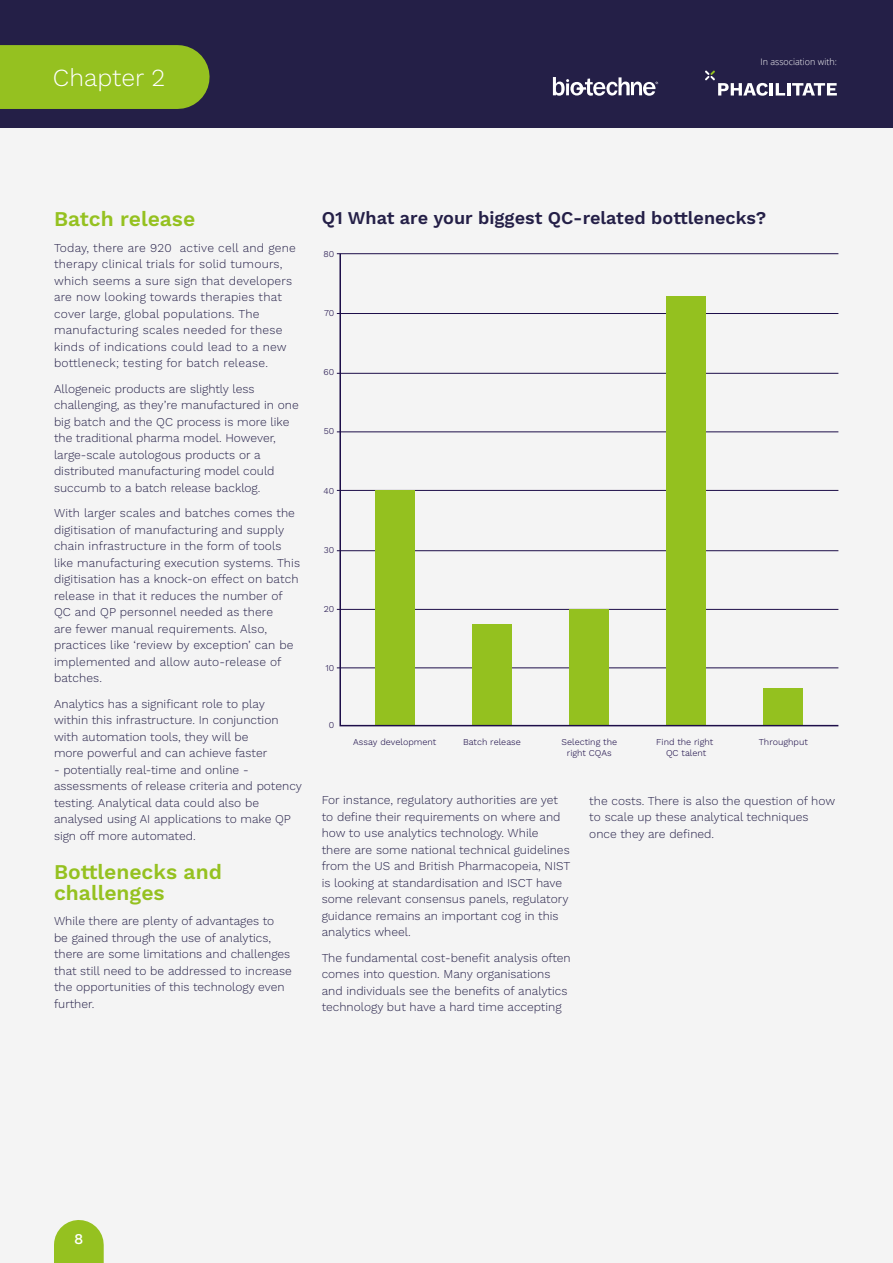
<style>
.page{position:relative;width:893px;height:1263px;background:#fff}
.page>*{position:absolute;margin:0;border:0;box-sizing:border-box;transform-origin:0 0}
.t1{font:300 24.6px "Work Sans";color:#fff}
.t2{font:600 21px/21px "Work Sans";color:#95c120}
.t3{font:600 18px "Work Sans";color:#241f47}
.t4{font:500 15px "Work Sans";color:#fff}
.t5{font:300 12px/16.5px "Work Sans";color:#241f47}
.t6{font:300 12px/16.5px "Work Sans";letter-spacing:.02em;color:#241f47}
.t7{font:300 9px/10.8px "Work Sans";color:#1d0e49;text-align:center}
.t8{font:300 9px "Open Sans";color:#fff}
</style>
<div class="page">
<div style="left:0;top:86px;width:893px;height:1177px;background:#f4f4f4"></div>
<div style="left:0;top:0;width:893px;height:128px;background:#241f47"></div>
<div style="left:0;top:45px;width:178px;height:64px;background:#95c120"></div>
<svg style="left:553px;top:77px;width:105px;height:19px"></svg>
<svg style="left:705px;top:71px;width:132px;height:25px"></svg>
<hr style="left:337px;top:313px;width:501px;height:1px;background:#1d0e49">
<hr style="left:337px;top:253px;width:501px;height:1px;background:#1d0e49">
<hr style="left:337px;top:373px;width:501px;height:1px;background:#1d0e49">
<hr style="left:337px;top:432px;width:501px;height:1px;background:#1d0e49">
<hr style="left:337px;top:490px;width:501px;height:1px;background:#1d0e49">
<hr style="left:337px;top:550px;width:501px;height:1px;background:#1d0e49">
<hr style="left:337px;top:609px;width:501px;height:1px;background:#1d0e49">
<hr style="left:337px;top:668px;width:501px;height:1px;background:#1d0e49">
<svg style="left:339px;top:253px;width:499px;height:474px"></svg>
<div style="left:54px;top:1245px;width:50px;height:18px;background:#95c120"></div>
<h1 class="t1" style="left:53px;top:63px;width:114px">Chapter 2</h1>
<p class="t8" style="left:760px;top:57px;width:78px">In association with:</p>
<h2 class="t2" style="left:54px;top:210px;width:143px">Batch release</h2>
<p class="t6" style="left:54px;top:240px;width:243px">Today, there are 920 active cell and gene therapy clinical trials for solid tumours, which seems a sure sign that developers are now looking towards therapies that cover large, global populations. The manufacturing scales needed for these kinds of indications could lead to a new bottleneck; testing for batch release.</p>
<p class="t5" style="left:54px;top:381px;width:246px">Allogeneic products are slightly less challenging, as they’re manufactured in one big batch and the QC process is more like the traditional pharma model. However, large-scale autologous products or a distributed manufacturing model could succumb to a batch release backlog.</p>
<p class="t5" style="left:54px;top:505px;width:248px">With larger scales and batches comes the digitisation of manufacturing and supply chain infrastructure in the form of tools like manufacturing execution systems. This digitisation has a knock-on effect on batch release in that it reduces the number of QC and QP personnel needed as there<br>are fewer manual requirements. Also, practices like ‘review by exception’ can be implemented and allow auto-release of batches.</p>
<p class="t5" style="left:54px;top:696px;width:226px">Analytics has a significant role to play within this infrastructure. In conjunction with automation tools, they will be more powerful and can achieve faster</p>
<p class="t5" style="left:54px;top:762px;width:249px">- potentially real-time and online - assessments of release criteria and potency testing. Analytical data could also be analysed using AI applications to make QP sign off more automated.</p>
<h2 class="t2" style="left:54px;top:862px;width:169px">Bottlenecks and challenges</h2>
<p class="t5" style="left:54px;top:913px;width:239px">While there are plenty of advantages to<br>be gained through the use of analytics, there are some limitations and challenges that still need to be addressed to increase the opportunities of this technology even further.</p>
<h3 class="t3" style="left:322px;top:207px;width:446px">Q1 What are your biggest QC-related bottlenecks?</h3>
<p class="t7" style="left:324px;top:249px;width:12px">80</p>
<p class="t7" style="left:324px;top:308px;width:12px">70</p>
<p class="t7" style="left:324px;top:367px;width:12px">60</p>
<p class="t7" style="left:324px;top:426px;width:12px">50</p>
<p class="t7" style="left:324px;top:485px;width:12px">40</p>
<p class="t7" style="left:324px;top:545px;width:12px">30</p>
<p class="t7" style="left:324px;top:604px;width:12px">20</p>
<p class="t7" style="left:326px;top:663px;width:10px">10</p>
<p class="t7" style="left:329px;top:720px;width:7px">0</p>
<p class="t7" style="left:353px;top:737px;width:85px">Assay development</p>
<p class="t7" style="left:463px;top:737px;width:59px">Batch release</p>
<p class="t7" style="left:562px;top:737px;width:57px">Selecting the right CQAs</p>
<p class="t7" style="left:656px;top:737px;width:59px">Find the right<br>QC talent</p>
<p class="t7" style="left:759px;top:737px;width:51px">Throughput</p>
<p class="t5" style="left:322px;top:792px;width:250px">For instance, regulatory authorities are yet to define their requirements on where and how to use analytics technology. While there are some national technical guidelines from the US and British Pharmacopeia, NIST is looking at standardisation and ISCT have some relevant consensus panels, regulatory guidance remains an important cog in this analytics wheel.</p>
<p class="t5" style="left:322px;top:950px;width:251px">The fundamental cost-benefit analysis often comes into question. Many organisations and individuals see the benefits of analytics technology but have a hard time accepting</p>
<p class="t5" style="left:589px;top:793px;width:247px">the costs. There is also the question of how to scale up these analytical techniques once they are defined.</p>
<p class="t4" style="left:74px;top:1230px;width:11px">8</p>
</div>
